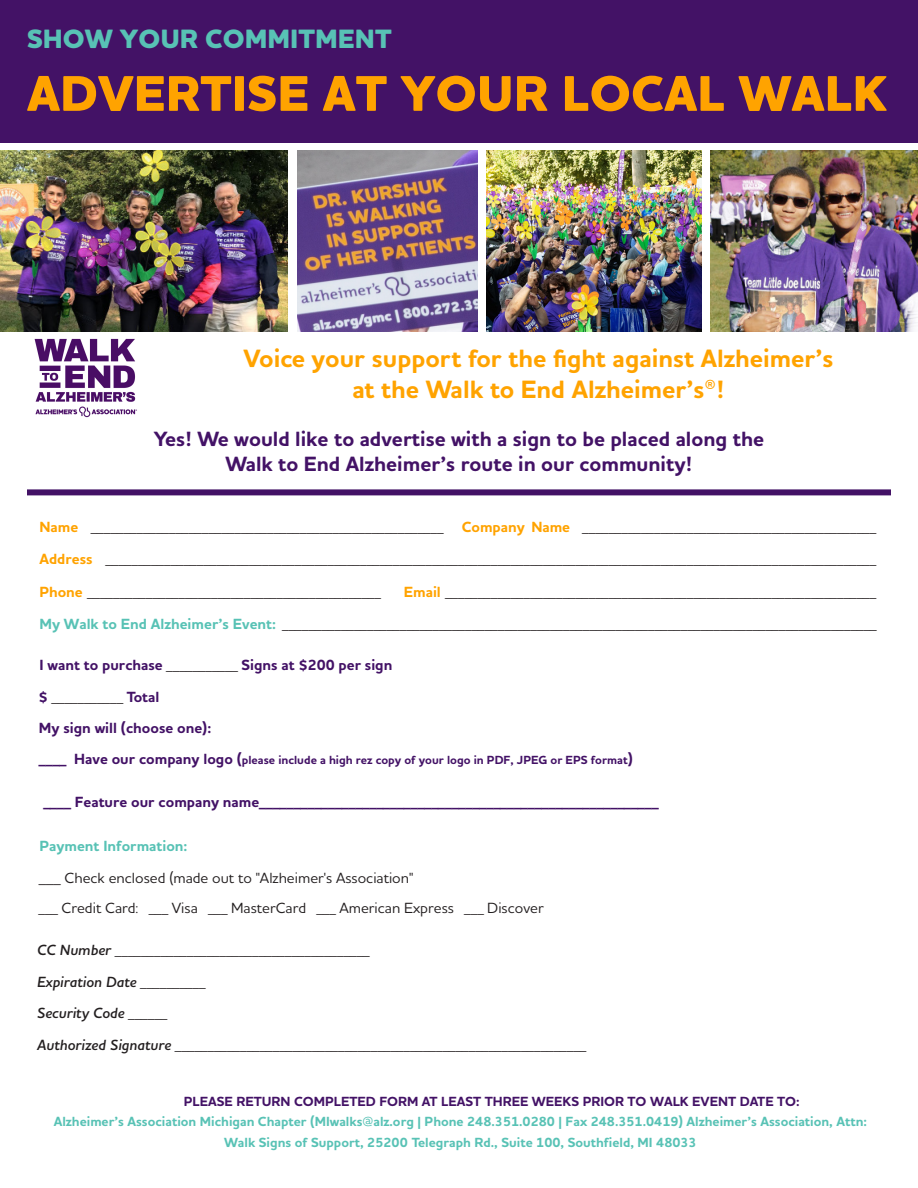
<style>
.page{position:relative;width:918px;height:1188px;background:#fff}
.page>*{position:absolute;margin:0;border:0;box-sizing:border-box;transform-origin:0 0}
.t1{font:800 51px "Houschka Alt Pro";color:#ffa300}
.t2{font:800 27px "Houschka Alt Pro";color:#58c2b5}
.t3{font:700 25.5px "Houschka Alt Pro";color:#ffa300}
.t4{font:700 21px/24.8px "Houschka Alt Pro";color:#431266;text-align:center}
.t5{font:700 15px "Houschka Alt Pro";color:#431266}
.t6{font:500 15px/30.2px "Houschka Alt Pro";color:#231f20}
.t7{font:italic 600 15px/31.5px "Houschka Alt Pro";color:#231f20}
.t8{font:700 15px "Houschka Alt Pro";color:#58c2b5}
.t9{font:500 13.5px "Houschka Alt Pro";color:#231f20}
.t10{font:700 13.5px/20.7px "Houschka Alt Pro";color:#58c2b5;text-align:center}
.t11{font:700 13.5px "Houschka Alt Pro";color:#431266}
.t12{font:700 12px "Houschka Alt Pro";color:#431266}
.s1{font-weight:700;font-size:15px;color:#ffa300}
.s2{font-weight:700;font-size:15px;color:#58c2b5}
.s3{font-weight:500;font-size:13.5px;color:#231f20}
.s4{font-weight:700;font-size:15px;color:#431266}
.s5{font-size:15px}
.s6{font-size:13.5px}
.s7{font-weight:600;font-style:italic;font-size:15px}
.s8{font-weight:500;font-style:normal;font-size:13.5px}
</style>
<div class="page">
<img style="left:297px;top:151px;width:180px;height:181px">
<img style="left:710px;top:151px;width:208px;height:181px">
<img style="left:486px;top:151px;width:215px;height:181px">
<img style="left:0;top:151px;width:288px;height:181px">
<div style="left:0;top:0;width:918px;height:142px;background:#431266"></div>
<div style="left:27px;top:489px;width:864px;height:6px;background:#431266"></div>
<img style="left:34px;top:338px;width:103px;height:80px">
<p class="t2" style="left:27px;top:21px;width:366px">SHOW YOUR COMMITMENT</p>
<p class="t1" style="left:27px;top:63px;width:861px">ADVERTISE AT YOUR LOCAL WALK</p>
<p class="t3" style="left:244px;top:342px;width:591px">Voice your support for the fight against Alzheimer’s</p>
<p class="t3" style="left:352px;top:373px;width:374px">at the Walk to End Alzheimer’s®!</p>
<p class="t4" style="left:154px;top:427px;width:612px">Yes! We would like to advertise with a sign to be placed along the<br>Walk to End Alzheimer’s route in our community!</p>
<p class="t9" style="left:39px;top:519px;width:838px"><span class="s1">Name</span> ______________________________________________________ <span class="s1">Company Name</span> _____________________________________________</p>
<p class="t9" style="left:39px;top:551px;width:838px"><span class="s1">Address</span> ______________________________________________________________________________________________________________________</p>
<p class="t9" style="left:39px;top:583px;width:343px"><span class="s1">Phone</span> _____________________________________________</p>
<p class="t9" style="left:404px;top:583px;width:474px"><span class="s1">Email</span> __________________________________________________________________</p>
<p class="t9" style="left:39px;top:616px;width:839px"><span class="s2">My Walk to End Alzheimer’s Event:</span> ___________________________________________________________________________________________</p>
<p class="t5" style="left:40px;top:656px;width:354px">I want to purchase <span class="s3">___________</span> Signs at $200 per sign</p>
<p class="t9" style="left:39px;top:688px;width:122px"><span class="s4">$</span> ___________ <span class="s4">Total</span></p>
<p class="t5" style="left:39px;top:718px;width:174px">My sign will (choose one):</p>
<p class="t12" style="left:39px;top:753px;width:596px"><span class="s5">____ Have our company logo (</span>please include a high rez copy of your logo in PDF, JPEG or EPS format<span class="s5">)</span></p>
<p class="t5" style="left:43px;top:792px;width:617px">____ Feature our company name__________________________________________________________</p>
<p class="t8" style="left:40px;top:837px;width:149px">Payment Information:</p>
<p class="t6" style="left:39px;top:862px;width:507px">___ Check enclosed (made out to "Alzheimer's Association"<br><span class="s6">___</span> Credit Card: <span class="s6">___</span> Visa <span class="s6">___</span> MasterCard <span class="s6">___</span> American Express <span class="s6">___</span> Discover</p>
<p class="t9" style="left:37px;top:942px;width:334px"><span class="s7">CC Number</span> _______________________________________</p>
<p class="t7" style="left:37px;top:966px;width:170px">Expiration Date <span class="s8">__________<br></span>Security Code <span class="s8">______</span></p>
<p class="t9" style="left:37px;top:1037px;width:551px"><span class="s7">Authorized Signature</span> _______________________________________________________________</p>
<p class="t11" style="left:184px;top:1092px;width:618px">PLEASE RETURN COMPLETED FORM AT LEAST THREE WEEKS PRIOR TO WALK EVENT DATE TO:</p>
<p class="t10" style="left:54px;top:1112px;width:815px">Alzheimer’s Association Michigan Chapter (MIwalks@alz.org | Phone 248.351.0280 | Fax 248.351.0419) Alzheimer’s Association, Attn:<br>Walk Signs of Support, 25200 Telegraph Rd., Suite 100, Southfield, MI 48033</p>
</div>
